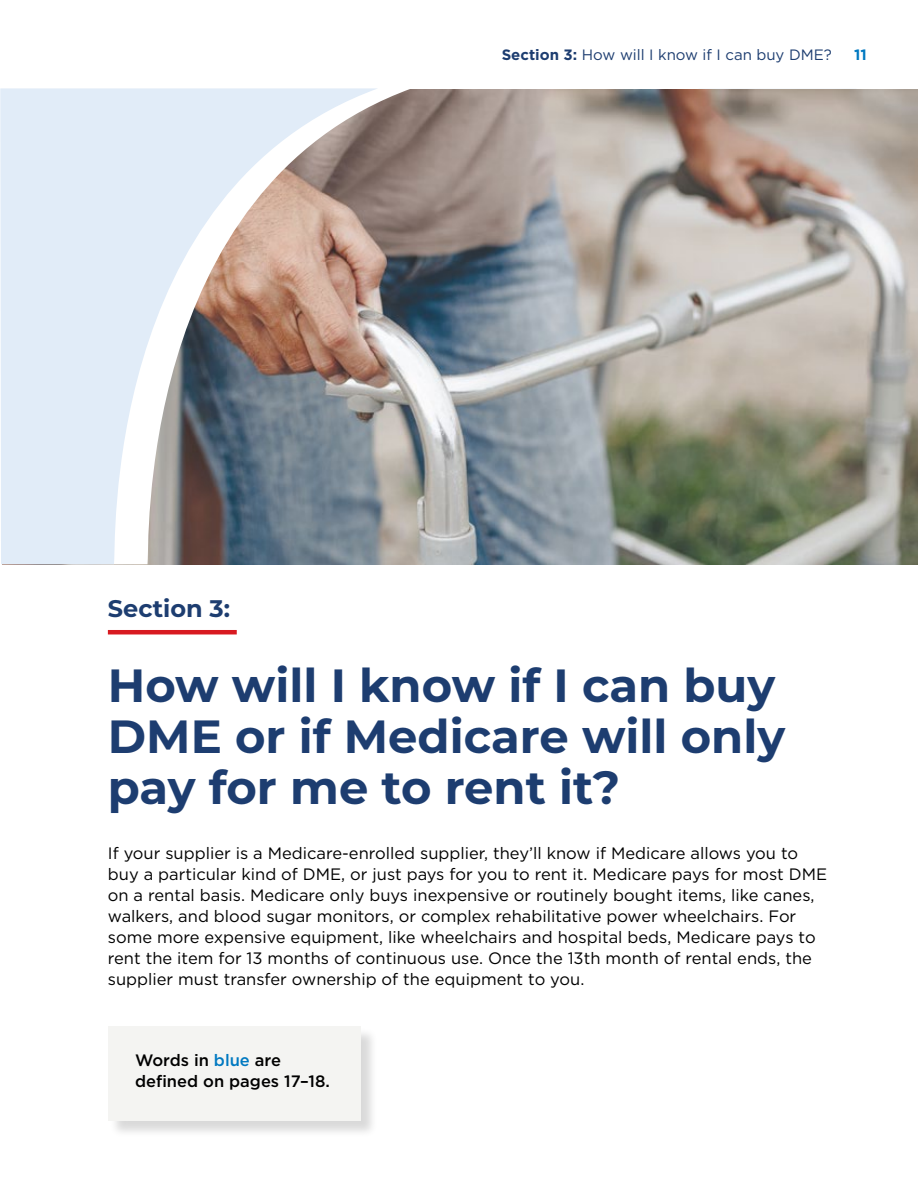
<style>
.page{position:relative;width:918px;height:1188px;background:#fff}
.page>*{position:absolute;margin:0;border:0;box-sizing:border-box;transform-origin:0 0}
.h2_Contents{font:700 46.5px/51px "Montserrat";color:#1d3d70}
.t1{font:700 24px "Montserrat";color:#1d3d70}
.text_no_indent{font:16.5px/21px "Gotham";color:#000}
.t2{font:500 16.5px/21px "Gotham";color:#000}
.t3{font:15px "Gotham";color:#1d3d70}
.t4{font:700 15px "Gotham";color:#0079c1}
.s1{font-weight:700}
.s2{color:#0079c1}
</style>
<div class="page">
<img style="left:890px;top:90px;width:28px;height:474px">
<svg style="left:857px;top:89px;width:33px;height:475px;background:#b5b2ac"></svg>
<hr style="left:108px;top:630px;width:129px;height:4px;background:#d81a21">
<img style="left:0;top:88px;width:857px;height:476px">
<div style="left:109px;top:1027px;width:269px;height:111px;background:#000;opacity:.15"></div>
<div style="left:108px;top:1026px;width:253px;height:94px;background:#f4f4f2"></div>
<h2 class="t1" style="left:108px;top:591px;width:124px">Section 3:</h2>
<p class="t3" style="left:502px;top:45px;width:332px"><span class="s1">Section 3:</span> How will I know if I can buy DME?</p>
<p class="t4" style="left:854px;top:45px;width:14px">11</p>
<h2 class="h2_Contents" style="left:108px;top:658px;width:679px">How will I know if I can buy<br>DME or if Medicare will only pay for me to rent it?</h2>
<p class="text_no_indent" style="left:108px;top:842px;width:721px">If your supplier is a Medicare-enrolled supplier, they’ll know if Medicare allows you to buy a particular kind of DME, or just pays for you to rent it. Medicare pays for most DME on a rental basis. Medicare only buys inexpensive or routinely bought items, like canes, walkers, and blood sugar monitors, or complex rehabilitative power wheelchairs. For some more expensive equipment, like wheelchairs and hospital beds, Medicare pays to rent the item for 13 months of continuous use. Once the 13th month of rental ends, the supplier must transfer ownership of the equipment to you.</p>
<p class="t2" style="left:135px;top:1050px;width:196px">Words in <span class="s2">blue</span> are defined on pages 17–18.</p>
</div>
